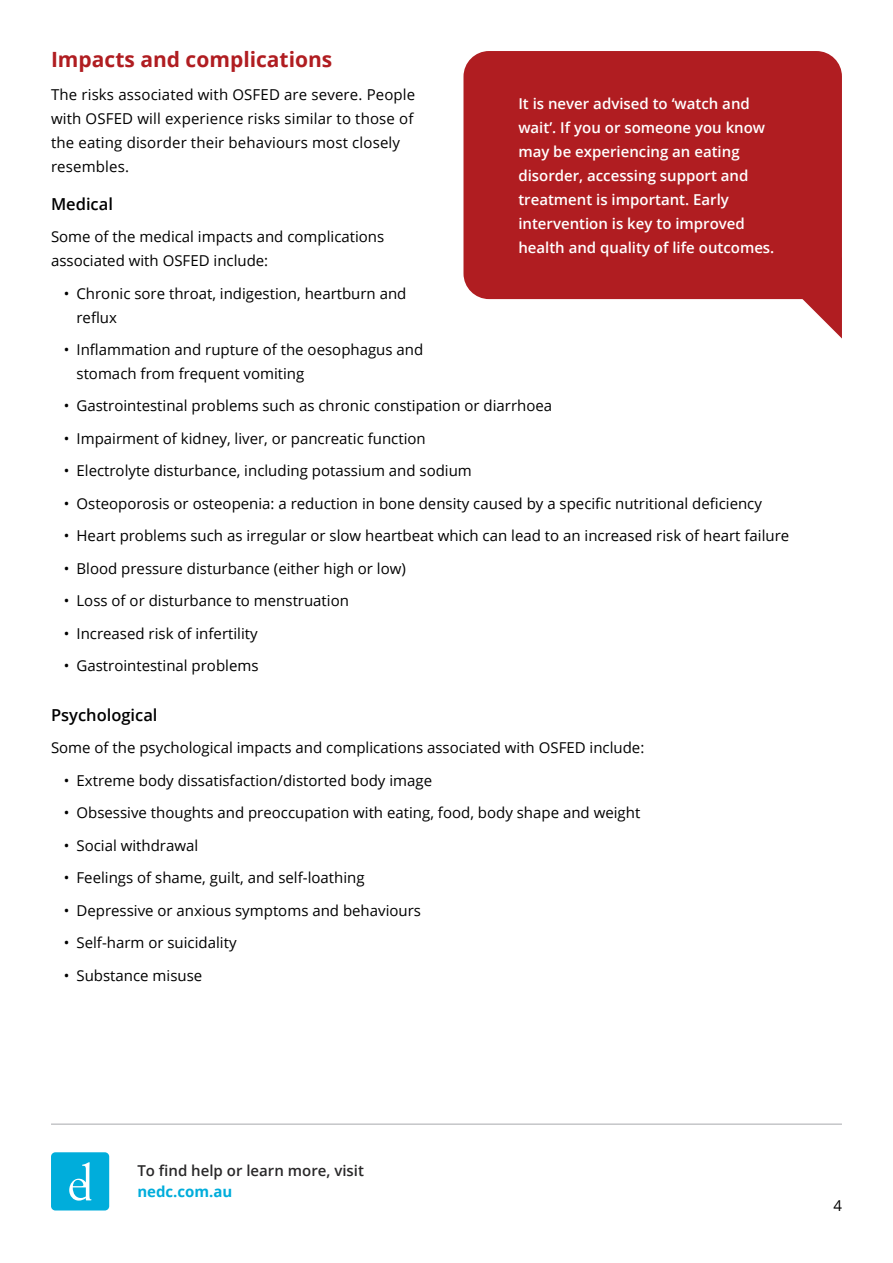
<style>
.page{position:relative;width:893px;height:1263px;background:#fff}
.page>*{position:absolute;margin:0;border:0;box-sizing:border-box;transform-origin:0 0}
.t1{font:700 21px "Open Sans";color:#b01d21}
.t2{font:600 16.5px "Open Sans";color:#000}
.t3{font:15px/24px "Open Sans";color:#000}
.t4{font:600 15px/24px "Open Sans";color:#fff}
.t5{font:600 15px "Open Sans";color:#292829}
.t6{font:700 15px "Open Sans";color:#00addb}
</style>
<div class="page">
<div style="left:51px;top:1152px;width:58px;height:58px;background:#00addb;border-radius:4px"></div>
<svg style="left:69px;top:1162px;width:22px;height:38px"></svg>
<hr style="left:51px;top:1124px;width:791px;height:1px;background:#a7a9ac">
<div style="left:463px;top:51px;width:379px;height:248px;background:#b01d21;border-radius:26px"></div>
<svg style="left:801px;top:279px;width:41px;height:59px"></svg>
<h1 class="t1" style="left:51px;top:45px;width:283px">Impacts and complications</h1>
<p class="t3" style="left:51px;top:82px;width:366px">The risks associated with OSFED are severe. People with OSFED will experience risks similar to those of the eating disorder their behaviours most closely resembles.</p>
<p class="t2" style="left:51px;top:192px;width:63px">Medical</p>
<p class="t3" style="left:51px;top:224px;width:335px">Some of the medical impacts and complications associated with OSFED include:</p>
<p class="t3" style="left:77px;top:281px;width:331px;text-indent:-13px">• Chronic sore throat, indigestion, heartburn and reflux</p>
<p class="t3" style="left:77px;top:337px;width:348px;text-indent:-13px">• Inflammation and rupture of the oesophagus and stomach from frequent vomiting</p>
<p class="t4" style="left:518px;top:91px;width:258px">It is never advised to ‘watch and wait’. If you or someone you know may be experiencing an eating disorder, accessing support and treatment is important. Early intervention is key to improved health and quality of life outcomes.</p>
<p class="t3" style="left:64px;top:393px;width:490px">• Gastrointestinal problems such as chronic constipation or diarrhoea</p>
<p class="t3" style="left:64px;top:426px;width:363px">• Impairment of kidney, liver, or pancreatic function</p>
<p class="t3" style="left:64px;top:458px;width:410px">• Electrolyte disturbance, including potassium and sodium</p>
<p class="t3" style="left:64px;top:491px;width:700px">• Osteoporosis or osteopenia: a reduction in bone density caused by a specific nutritional deficiency</p>
<p class="t3" style="left:64px;top:523px;width:727px">• Heart problems such as irregular or slow heartbeat which can lead to an increased risk of heart failure</p>
<p class="t3" style="left:64px;top:556px;width:344px">• Blood pressure disturbance (either high or low)</p>
<p class="t3" style="left:64px;top:588px;width:287px">• Loss of or disturbance to menstruation</p>
<p class="t3" style="left:64px;top:621px;width:195px">• Increased risk of infertility</p>
<p class="t3" style="left:64px;top:653px;width:196px">• Gastrointestinal problems</p>
<p class="t2" style="left:51px;top:703px;width:108px">Psychological</p>
<p class="t3" style="left:51px;top:735px;width:595px">Some of the psychological impacts and complications associated with OSFED include:</p>
<p class="t3" style="left:64px;top:768px;width:370px">• Extreme body dissatisfaction/distorted body image</p>
<p class="t3" style="left:64px;top:800px;width:578px">• Obsessive thoughts and preoccupation with eating, food, body shape and weight</p>
<p class="t3" style="left:64px;top:833px;width:136px">• Social withdrawal</p>
<p class="t3" style="left:64px;top:865px;width:302px">• Feelings of shame, guilt, and self-loathing</p>
<p class="t3" style="left:64px;top:898px;width:359px">• Depressive or anxious symptoms and behaviours</p>
<p class="t3" style="left:64px;top:930px;width:174px">• Self-harm or suicidality</p>
<p class="t3" style="left:64px;top:963px;width:140px">• Substance misuse</p>
<p class="t5" style="left:137px;top:1160px;width:228px">To find help or learn more, visit</p>
<p class="t6" style="left:137px;top:1181px;width:97px">nedc.com.au</p>
<p class="t3" style="left:833px;top:1193px;width:10px">4</p>
</div>
